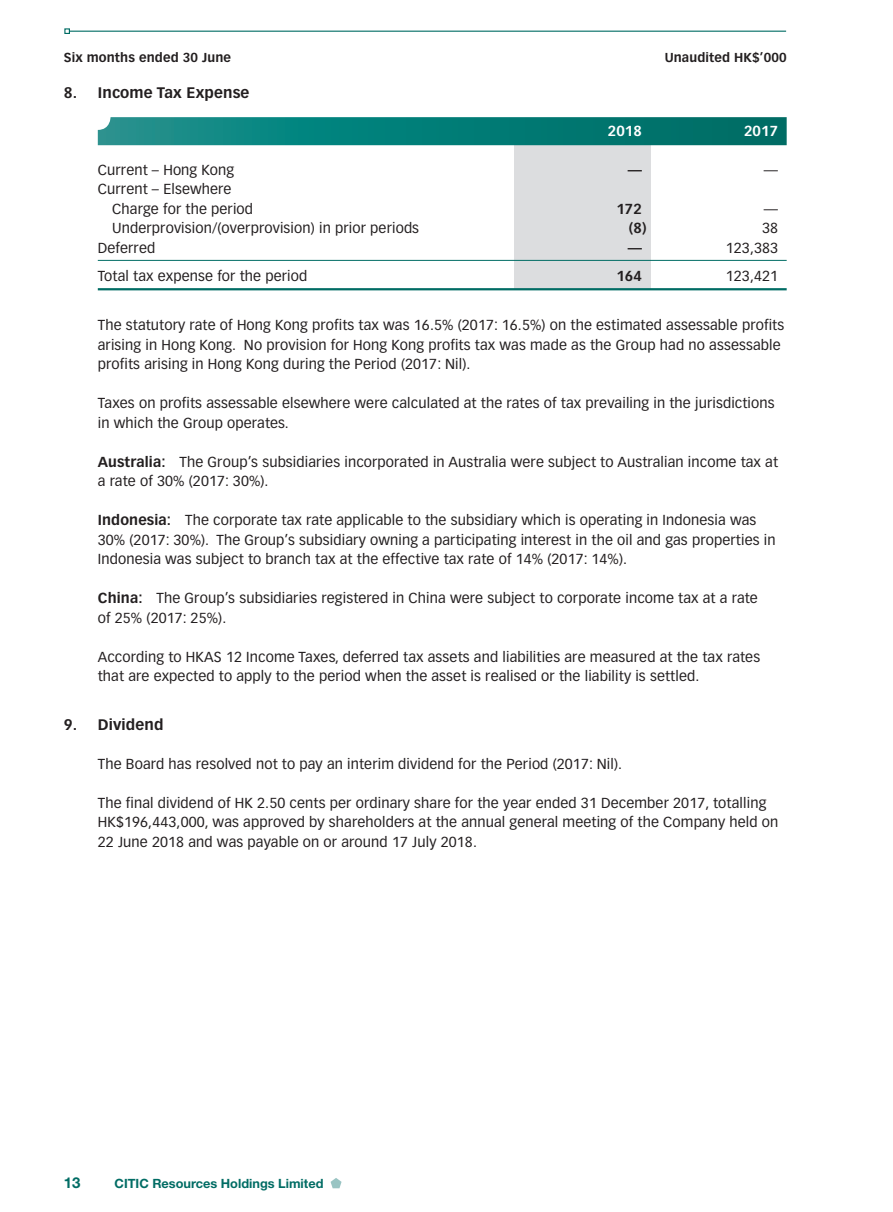
<style>
.page{position:relative;width:893px;height:1212px;background:#fff}
.page>*{position:absolute;margin:0;border:0;box-sizing:border-box;transform-origin:0 0}
.Subhead_3{font:700 15px "Vectora LT Std";letter-spacing:.01em;color:#231f20}
.t1{font:700 15px "Helvetica Neue LT Std";color:#006c64}
.Body_Text{font:14.25px/19.5px "Vectora LT Std";letter-spacing:.01em;color:#231f20}
.Table_2_Colume{font:14.25px "Vectora LT Std";letter-spacing:.01em;color:#231f20}
.Table_2_Colume-2{font:700 14.25px "Vectora LT Std";letter-spacing:.01em;color:#231f20}
.Table_2_Colume-3{font:700 14.25px "Vectora LT Std";letter-spacing:.01em;color:#fff}
.Date{font:700 12.75px "Vectora LT Std";letter-spacing:.01em;color:#231f20}
.t2{font:700 12.75px "Helvetica Neue LT Std";color:#006c64}
.s1{font-weight:700}
</style>
<div class="page">
<hr style="left:69px;top:31px;width:717px;height:1px;background:#006c64">
<svg style="left:64px;top:28px;width:6px;height:6px"></svg>
<svg style="left:331px;top:1178px;width:11px;height:10px"></svg>
<div style="left:514px;top:136px;width:137px;height:154px;background:#dcdddf"></div>
<svg style="left:98px;top:117px;width:689px;height:28px;background:#097f79"></svg>
<hr style="left:98px;top:260px;width:689px;height:1px;background:#006c64">
<hr style="left:98px;top:288px;width:689px;height:2px;background:#006c64">
<p class="Date" style="left:64px;top:49px;width:169px">Six months ended 30 June</p>
<p class="Date" style="left:665px;top:49px;width:123px">Unaudited HK$’000</p>
<p class="Subhead_3" style="left:64px;top:83px;width:187px">8. Income Tax Expense</p>
<p class="Table_2_Colume-3" style="left:608px;top:122px;width:36px">2018</p>
<p class="Table_2_Colume-3" style="left:744px;top:122px;width:36px">2017</p>
<p class="Table_2_Colume" style="left:98px;top:162px;width:138px">Current – Hong Kong</p>
<p class="Table_2_Colume-2" style="left:628px;top:161px;width:16px">—</p>
<p class="Table_2_Colume" style="left:764px;top:162px;width:16px">—</p>
<p class="Table_2_Colume" style="left:98px;top:181px;width:135px">Current – Elsewhere</p>
<p class="Table_2_Colume" style="left:112px;top:201px;width:142px">Charge for the period</p>
<p class="Table_2_Colume-2" style="left:616px;top:200px;width:27px">172</p>
<p class="Table_2_Colume" style="left:764px;top:201px;width:16px">—</p>
<p class="Table_2_Colume" style="left:112px;top:220px;width:308px">Underprovision/(overprovision) in prior periods</p>
<p class="Table_2_Colume-2" style="left:629px;top:220px;width:19px">(8)</p>
<p class="Table_2_Colume" style="left:762px;top:220px;width:17px">38</p>
<p class="Table_2_Colume" style="left:98px;top:240px;width:59px">Deferred</p>
<p class="Table_2_Colume-2" style="left:628px;top:239px;width:16px">—</p>
<p class="Table_2_Colume" style="left:726px;top:240px;width:54px">123,383</p>
<p class="Table_2_Colume" style="left:98px;top:268px;width:211px">Total tax expense for the period</p>
<p class="Table_2_Colume-2" style="left:616px;top:267px;width:27px">164</p>
<p class="Table_2_Colume" style="left:726px;top:268px;width:54px">123,421</p>
<p class="Body_Text" style="left:98px;top:316px;width:688px">The statutory rate of Hong Kong profits tax was 16.5% (2017: 16.5%) on the estimated assessable profits arising in Hong Kong. No provision for Hong Kong profits tax was made as the Group had no assessable profits arising in Hong Kong during the Period (2017: Nil).</p>
<p class="Body_Text" style="left:98px;top:394px;width:678px">Taxes on profits assessable elsewhere were calculated at the rates of tax prevailing in the jurisdictions in which the Group operates.</p>
<p class="Body_Text" style="left:98px;top:452px;width:682px"><span class="s1">Australia:</span> The Group’s subsidiaries incorporated in Australia were subject to Australian income tax at a rate of 30% (2017: 30%).</p>
<p class="Body_Text" style="left:98px;top:511px;width:679px"><span class="s1">Indonesia:</span> The corporate tax rate applicable to the subsidiary which is operating in Indonesia was<br>30% (2017: 30%). The Group’s subsidiary owning a participating interest in the oil and gas properties in<br>Indonesia was subject to branch tax at the effective tax rate of 14% (2017: 14%).</p>
<p class="Body_Text" style="left:98px;top:589px;width:662px"><span class="s1">China:</span> The Group’s subsidiaries registered in China were subject to corporate income tax at a rate of 25% (2017: 25%).</p>
<p class="Body_Text" style="left:98px;top:647px;width:664px">According to HKAS 12 Income Taxes, deferred tax assets and liabilities are measured at the tax rates that are expected to apply to the period when the asset is realised or the liability is settled.</p>
<p class="Subhead_3" style="left:64px;top:716px;width:101px">9. Dividend</p>
<p class="Body_Text" style="left:98px;top:754px;width:526px">The Board has resolved not to pay an interim dividend for the Period (2017: Nil).</p>
<p class="Body_Text" style="left:98px;top:793px;width:682px">The final dividend of HK 2.50 cents per ordinary share for the year ended 31 December 2017, totalling<br>HK$196,443,000, was approved by shareholders at the annual general meeting of the Company held on<br>22 June 2018 and was payable on or around 17 July 2018.</p>
<p class="t1" style="left:64px;top:1173px;width:18px">13</p>
<p class="t2" style="left:115px;top:1176px;width:210px">CITIC Resources Holdings Limited</p>
</div>
